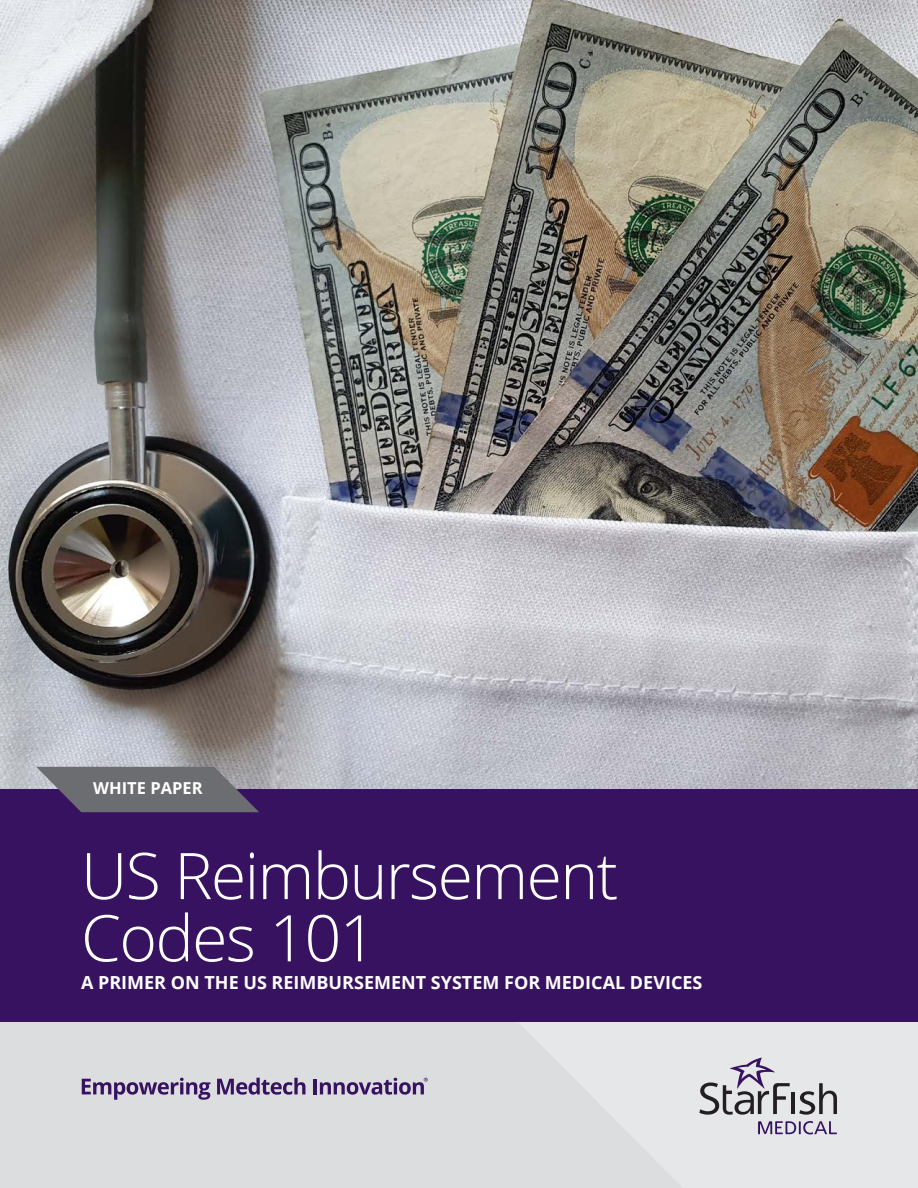
<style>
.page{position:relative;width:918px;height:1188px;background:#fff}
.page>*{position:absolute;margin:0;border:0;box-sizing:border-box;transform-origin:0 0}
.t1{font:300 64.35px/62.2px "Open Sans";letter-spacing:-.025em;color:#fff}
.t2{font:700 18px "Open Sans";color:#fff}
.t3{font:700 16.5px "Open Sans";color:#fff}
</style>
<div class="page">
<img style="left:0;top:0;width:918px;height:790px">
<div style="left:0;top:990px;width:918px;height:198px;background:#dcdddf"></div>
<div style="left:0;top:790px;width:918px;height:232px;background:#371260"></div>
<hr style="left:791px;top:1093px;width:4px;height:21px;background:#231f20">
<svg style="left:799px;top:1083px;width:38px;height:32px"></svg>
<svg style="left:699px;top:1058px;width:91px;height:57px"></svg>
<svg style="left:758px;top:1121px;width:79px;height:13px"></svg>
<svg style="left:82px;top:1078px;width:128px;height:22px"></svg>
<svg style="left:217px;top:1078px;width:88px;height:17px"></svg>
<hr style="left:314px;top:1079px;width:3px;height:15px;background:#371260">
<svg style="left:320px;top:1078px;width:108px;height:17px"></svg>
<svg style="left:36px;top:767px;width:223px;height:45px;background:#6c6974"></svg>
<p class="t3" style="left:93px;top:776px;width:111px">WHITE PAPER</p>
<p class="t1" style="left:81px;top:843px;width:539px">US Reimbursement<br>Codes 101</p>
<p class="t2" style="left:81px;top:970px;width:623px">A PRIMER ON THE US REIMBURSEMENT SYSTEM FOR MEDICAL DEVICES</p>
</div>
